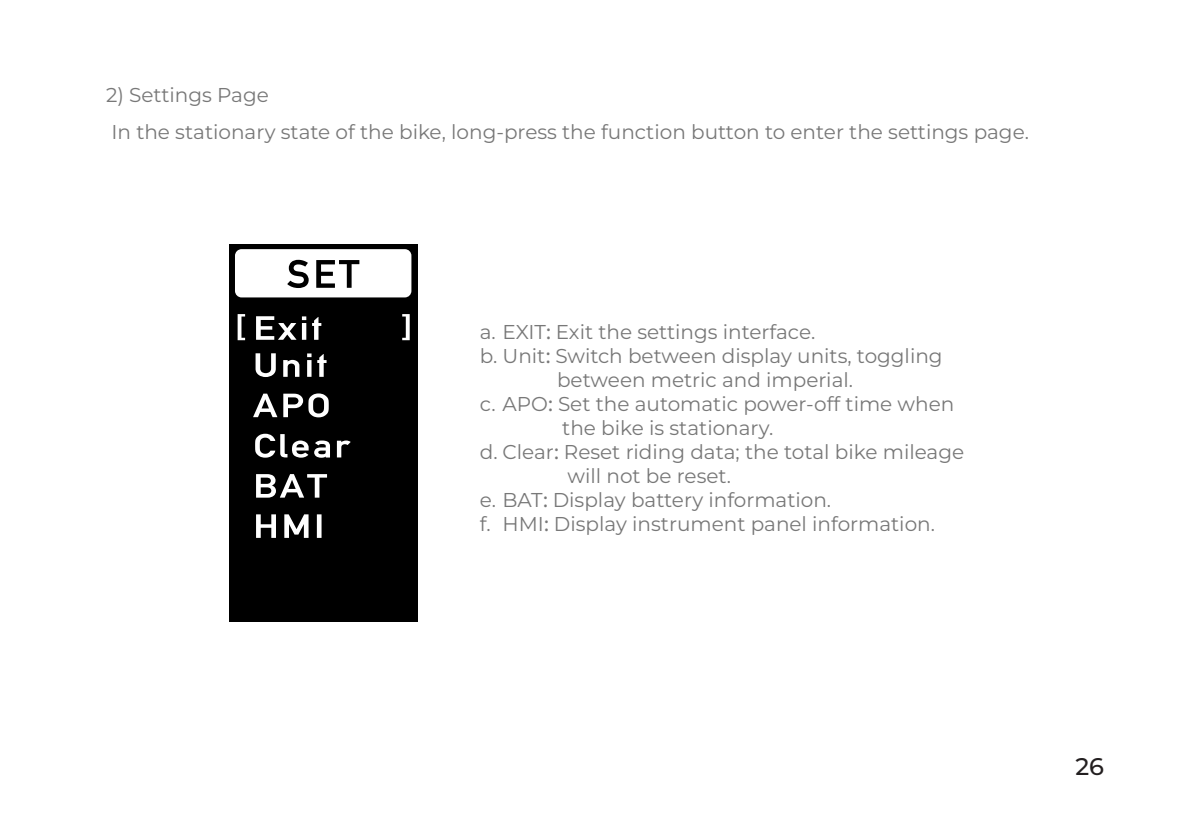
<style>
.page{position:relative;width:1191px;height:840px;background:#fff}
.page>*{position:absolute;margin:0;border:0;box-sizing:border-box;transform-origin:0 0}
.t1{font:500 24px "Montserrat";color:#231f20}
.페이지별_작은숫자_제목{font:20px/24px "Montserrat";color:#787878}
.페이지별_점제목후_내용{font:20px "Montserrat";color:#787878}
.s1{font-family:"Noto Sans Hans"}
</style>
<div class="page">
<div style="left:229px;top:244px;width:188px;height:377px;background:#000"></div>
<svg style="left:238px;top:314px;width:7px;height:26px"></svg>
<svg style="left:402px;top:314px;width:8px;height:26px"></svg>
<div style="left:235px;top:249px;width:176px;height:48px;background:#fff;border-radius:7px"></div>
<svg style="left:287px;top:260px;width:22px;height:28px"></svg>
<svg style="left:316px;top:260px;width:43px;height:27px"></svg>
<svg style="left:256px;top:316px;width:40px;height:23px"></svg>
<svg style="left:302px;top:316px;width:4px;height:4px"></svg>
<hr style="left:302px;top:323px;width:4px;height:16px;background:#fff">
<svg style="left:312px;top:317px;width:9px;height:22px"></svg>
<svg style="left:255px;top:353px;width:21px;height:24px"></svg>
<svg style="left:283px;top:359px;width:16px;height:17px"></svg>
<svg style="left:307px;top:353px;width:4px;height:4px"></svg>
<svg style="left:307px;top:360px;width:4px;height:16px"></svg>
<svg style="left:317px;top:354px;width:9px;height:22px"></svg>
<svg style="left:253px;top:393px;width:24px;height:24px"></svg>
<svg style="left:283px;top:393px;width:46px;height:24px"></svg>
<svg style="left:255px;top:433px;width:75px;height:24px"></svg>
<svg style="left:337px;top:440px;width:13px;height:17px"></svg>
<svg style="left:256px;top:474px;width:71px;height:23px"></svg>
<svg style="left:256px;top:514px;width:20px;height:23px"></svg>
<svg style="left:284px;top:514px;width:24px;height:23px"></svg>
<hr style="left:317px;top:514px;width:4px;height:23px;background:#fff">
<p class="페이지별_점제목후_내용" style="left:106px;top:82px;width:164px">2) Settings Page</p>
<p class="페이지별_작은숫자_제목" style="left:111px;top:119px;width:919px">In the stationary state of the bike, long-press the function button to enter the settings page.</p>
<p class="페이지별_작은숫자_제목" style="left:480px;top:319px;width:337px">a. EXIT<span class="s1">:</span> Exit the settings interface.</p>
<p class="페이지별_작은숫자_제목" style="left:557px;top:343px;width:387px;text-indent:-77px">b. Unit<span class="s1">:</span> Switch between display units, toggling between metric and imperial.</p>
<p class="페이지별_작은숫자_제목" style="left:562px;top:391px;width:393px;text-indent:-82px">c. APO<span class="s1">:</span> Set the automatic power-off time when the bike is stationary.</p>
<p class="페이지별_작은숫자_제목" style="left:567px;top:439px;width:398px;text-indent:-88px">d. Clear<span class="s1">:</span> Reset riding data; the total bike mileage will not be reset.</p>
<p class="페이지별_작은숫자_제목" style="left:480px;top:487px;width:353px">e. BAT<span class="s1">:</span> Display battery information.</p>
<p class="페이지별_작은숫자_제목" style="left:480px;top:511px;width:457px">f. HMI<span class="s1">:</span> Display instrument panel information.</p>
<p class="t1" style="left:1075px;top:750px;width:30px">26</p>
</div>
